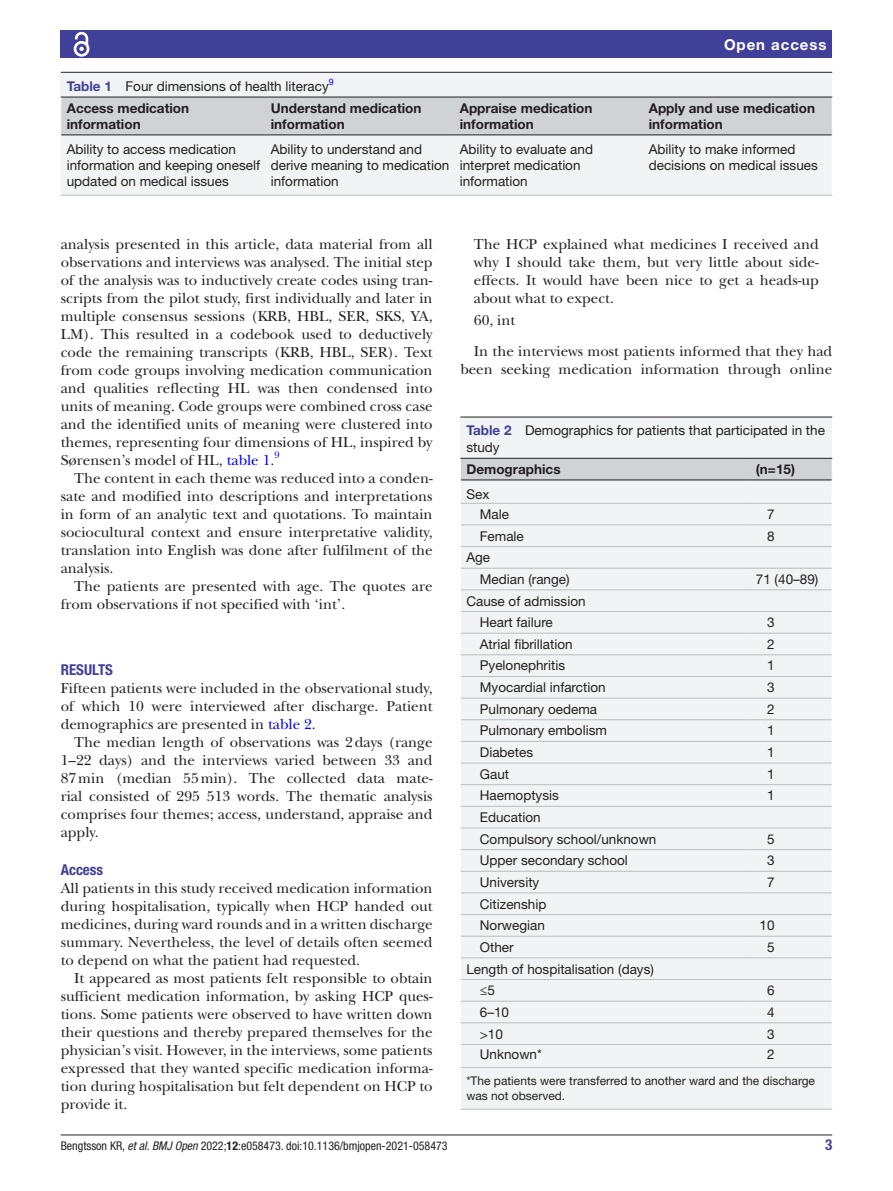
<style>
.page{position:relative;width:893px;height:1191px;background:#fff}
.page>*{position:absolute;margin:0;border:0;box-sizing:border-box;transform-origin:0 0}
.t1{font:15px/18px "New Baskerville";color:#231f20;text-align:justify}
.t2{font:700 condensed 15px "Helvetica Neue LT Std";color:#414099}
.t3{font:700 15px "Helvetica Neue LT Std";letter-spacing:.065em;color:#fff}
.t4{font:13.5px/16.2px "Helvetica Neue LT Std";color:#231f20}
.t5{font:700 13.5px/16.2px "Helvetica Neue LT Std";color:#231f20}
.t6{font:condensed 12px "Helvetica Neue LT Std";color:#231f20}
.t7{font:12px/15px "Helvetica Neue LT Std";color:#231f20}
.t8{font:9.9px "New Baskerville";color:#00f}
.s1{font-weight:700;color:#414099}
.s2{font-weight:700}
.s3{color:#00f}
.s4{font-style:italic}
</style>
<div class="page">
<hr style="left:61px;top:1134px;width:771px;height:1px;background:#231f20">
<div style="left:61px;top:31px;width:771px;height:27px;background:#414099"></div>
<svg style="left:73px;top:31px;width:17px;height:26px"></svg>
<div style="left:61px;top:73px;width:771px;height:122px;background:#f2f3f4"></div>
<hr style="left:61px;top:72px;width:771px;height:1px;background:#231f20">
<div style="left:61px;top:98px;width:771px;height:36px;background:#d1d2d4"></div>
<hr style="left:61px;top:97px;width:204px;height:1px;background:#231f20">
<hr style="left:61px;top:134px;width:204px;height:1px;background:#231f20">
<hr style="left:265px;top:97px;width:189px;height:1px;background:#231f20">
<hr style="left:265px;top:134px;width:189px;height:1px;background:#231f20">
<hr style="left:454px;top:97px;width:189px;height:1px;background:#231f20">
<hr style="left:454px;top:134px;width:189px;height:1px;background:#231f20">
<hr style="left:643px;top:97px;width:189px;height:1px;background:#231f20">
<hr style="left:643px;top:134px;width:189px;height:1px;background:#231f20">
<hr style="left:61px;top:195px;width:204px;height:1px;background:#bcbdc0">
<hr style="left:265px;top:195px;width:189px;height:1px;background:#bcbdc0">
<hr style="left:454px;top:195px;width:189px;height:1px;background:#bcbdc0">
<hr style="left:643px;top:195px;width:189px;height:1px;background:#bcbdc0">
<div style="left:460px;top:417px;width:372px;height:692px;background:#f2f3f4"></div>
<hr style="left:460px;top:417px;width:372px;height:1px;background:#231f20">
<hr style="left:750px;top:1067px;width:82px;height:1px;background:#bcbdc0">
<hr style="left:460px;top:1067px;width:290px;height:1px;background:#bcbdc0">
<hr style="left:460px;top:1109px;width:290px;height:1px;background:#bcbdc0">
<hr style="left:750px;top:1109px;width:82px;height:1px;background:#bcbdc0">
<hr style="left:460px;top:1067px;width:1px;height:42px;background:#fff">
<svg style="left:460px;top:458px;width:373px;height:609px"></svg>
<p class="t3" style="left:724px;top:35px;width:104px">Open access</p>
<p class="t4" style="left:67px;top:75px;width:268px;line-height:22px"><span class="s1">Table 1</span> Four dimensions of health literacy<sup>9<br></sup><span class="s2">Access medication</span></p>
<p class="t5" style="left:67px;top:116px;width:75px">information</p>
<p class="t5" style="left:271px;top:99px;width:152px">Understand medication information</p>
<p class="t5" style="left:460px;top:99px;width:134px">Appraise medication information</p>
<p class="t5" style="left:649px;top:99px;width:168px">Apply and use medication information</p>
<p class="t4" style="left:67px;top:141px;width:195px">Ability to access medication information and keeping oneself updated on medical issues</p>
<p class="t4" style="left:271px;top:141px;width:180px">Ability to understand and derive meaning to medication information</p>
<p class="t4" style="left:460px;top:141px;width:135px">Ability to evaluate and interpret medication information</p>
<p class="t4" style="left:649px;top:141px;width:171px">Ability to make informed decisions on medical issues</p>
<p class="t1" style="left:61px;top:235px;width:373px">analysis presented in this article, data material from all observations and interviews was analysed. The initial step of the analysis was to inductively create codes using tran&shy;scripts from the pilot study, first individually and later in multiple consensus sessions (KRB, HBL, SER, SKS, YA, LM). This resulted in a codebook used to deductively code the remaining transcripts (KRB, HBL, SER). Text from code groups involving medication communication and qualities reflecting HL was then condensed into units of meaning. Code groups were combined cross case and the identified units of meaning were clustered into themes, representing four dimensions of HL, inspired by Sørensen’s model of HL, <span class="s3">table 1</span>.</p>
<p class="t8" style="left:274px;top:449px;width:7px">9</p>
<p class="t1" style="left:61px;top:469px;width:373px;text-indent:14px">The content in each theme was reduced into a conden&shy;sate and modified into descriptions and interpretations in form of an analytic text and quotations. To maintain sociocultural context and ensure interpretative validity, translation into English was done after fulfilment of the analysis.</p>
<p class="t1" style="left:61px;top:577px;width:373px;text-indent:14px">The patients are presented with age. The quotes are from observations if not specified with ‘int’.</p>
<p class="t2" style="left:61px;top:661px;width:54px">RESULTS</p>
<p class="t1" style="left:61px;top:679px;width:373px">Fifteen patients were included in the observational study, of which 10 were interviewed after discharge. Patient demographics are presented in <span class="s3">table 2</span>.</p>
<p class="t1" style="left:61px;top:733px;width:373px;text-indent:14px">The median length of observations was 2days (range 1–22 days) and the interviews varied between 33 and 87min (median 55min). The collected data mate&shy;rial consisted of 295 513 words. The thematic analysis comprises four themes; access, understand, appraise and apply.</p>
<p class="t2" style="left:61px;top:861px;width:44px">Access</p>
<p class="t1" style="left:61px;top:879px;width:373px">All patients in this study received medication information during hospitalisation, typically when HCP handed out medicines, during ward rounds and in a written discharge summary. Nevertheless, the level of details often seemed to depend on what the patient had requested.</p>
<p class="t1" style="left:61px;top:969px;width:373px;text-indent:14px">It appeared as most patients felt responsible to obtain sufficient medication information, by asking HCP ques&shy;tions. Some patients were observed to have written down their questions and thereby prepared themselves for the physician’s visit. However, in the interviews, some patients expressed that they wanted specific medication informa&shy;tion during hospitalisation but felt dependent on HCP to provide it.</p>
<p class="t1" style="left:474px;top:235px;width:346px">The HCP explained what medicines I received and why I should take them, but very little about side&shy;effects. It would have been nice to get a heads-up about what to expect.</p>
<p class="t1" style="left:474px;top:305px;width:360px;line-height:30.9px">60, int<br>In the interviews most patients informed that they had</p>
<p class="t1" style="left:460px;top:360px;width:373px">been seeking medication information through online</p>
<p class="t4" style="left:466px;top:422px;width:360px"><span class="s1">Table 2</span> Demographics for patients that participated in the study</p>
<p class="t5" style="left:466px;top:461px;width:96px">Demographics</p>
<p class="t5" style="left:756px;top:461px;width:41px">(n=15)</p>
<p class="t4" style="left:480px;top:484px;width:31px;line-height:20.1px;text-indent:-14px">Sex<br>Male</p>
<p class="t4" style="left:767px;top:506px;width:9px">7</p>
<p class="t4" style="left:480px;top:527px;width:46px">Female</p>
<p class="t4" style="left:767px;top:527px;width:9px">8</p>
<p class="t4" style="left:480px;top:546px;width:91px;line-height:21.6px;text-indent:-14px">Age<br>Median (range)</p>
<p class="t4" style="left:756px;top:571px;width:64px">71 (40–89)</p>
<p class="t4" style="left:480px;top:590px;width:107px;line-height:21.6px;text-indent:-14px">Cause of admission<br>Heart failure</p>
<p class="t4" style="left:767px;top:614px;width:9px">3</p>
<p class="t4" style="left:480px;top:636px;width:94px">Atrial fibrillation</p>
<p class="t4" style="left:767px;top:636px;width:9px">2</p>
<p class="t4" style="left:480px;top:657px;width:87px">Pyelonephritis</p>
<p class="t4" style="left:767px;top:657px;width:9px">1</p>
<p class="t4" style="left:480px;top:679px;width:127px">Myocardial infarction</p>
<p class="t4" style="left:767px;top:679px;width:9px">3</p>
<p class="t4" style="left:480px;top:700px;width:119px">Pulmonary oedema</p>
<p class="t4" style="left:767px;top:700px;width:9px">2</p>
<p class="t4" style="left:480px;top:722px;width:129px">Pulmonary embolism</p>
<p class="t4" style="left:767px;top:722px;width:9px">1</p>
<p class="t4" style="left:480px;top:744px;width:55px">Diabetes</p>
<p class="t4" style="left:767px;top:744px;width:9px">1</p>
<p class="t4" style="left:480px;top:765px;width:31px">Gaut</p>
<p class="t4" style="left:767px;top:765px;width:9px">1</p>
<p class="t4" style="left:480px;top:787px;width:81px">Haemoptysis</p>
<p class="t4" style="left:767px;top:787px;width:9px">1</p>
<p class="t4" style="left:480px;top:806px;width:178px;line-height:21.6px">Education<br>Compulsory school/unknown</p>
<p class="t4" style="left:767px;top:830px;width:9px">5</p>
<p class="t4" style="left:480px;top:852px;width:150px">Upper secondary school</p>
<p class="t4" style="left:767px;top:852px;width:9px">3</p>
<p class="t4" style="left:480px;top:874px;width:61px">University</p>
<p class="t4" style="left:767px;top:874px;width:9px">7</p>
<p class="t4" style="left:480px;top:892px;width:68px;line-height:21.6px">Citizenship<br>Norwegian</p>
<p class="t4" style="left:760px;top:917px;width:17px">10</p>
<p class="t4" style="left:480px;top:938px;width:35px">Other</p>
<p class="t4" style="left:767px;top:938px;width:9px">5</p>
<p class="t4" style="left:480px;top:957px;width:176px;line-height:21.6px;text-indent:-14px">Length of hospitalisation (days) ≤5</p>
<p class="t4" style="left:767px;top:982px;width:9px">6</p>
<p class="t4" style="left:480px;top:1003px;width:31px">6–10</p>
<p class="t4" style="left:767px;top:1003px;width:9px">4</p>
<p class="t4" style="left:480px;top:1025px;width:25px">&gt;10</p>
<p class="t4" style="left:767px;top:1025px;width:9px">3</p>
<p class="t4" style="left:480px;top:1045px;width:64px">Unknown*</p>
<p class="t4" style="left:767px;top:1045px;width:9px">2</p>
<p class="t7" style="left:466px;top:1073px;width:350px">*The patients were transferred to another ward and the discharge was not observed.</p>
<p class="t6" style="left:61px;top:1138px;width:388px">Bengtsson KR, <span class="s4">et al</span>. <span class="s4">BMJ Open</span> 2022;<span class="s2">12</span>:e058473. doi:10.1136/bmjopen-2021-058473</p>
<p class="t2" style="left:825px;top:1135px;width:9px">3</p>
</div>
